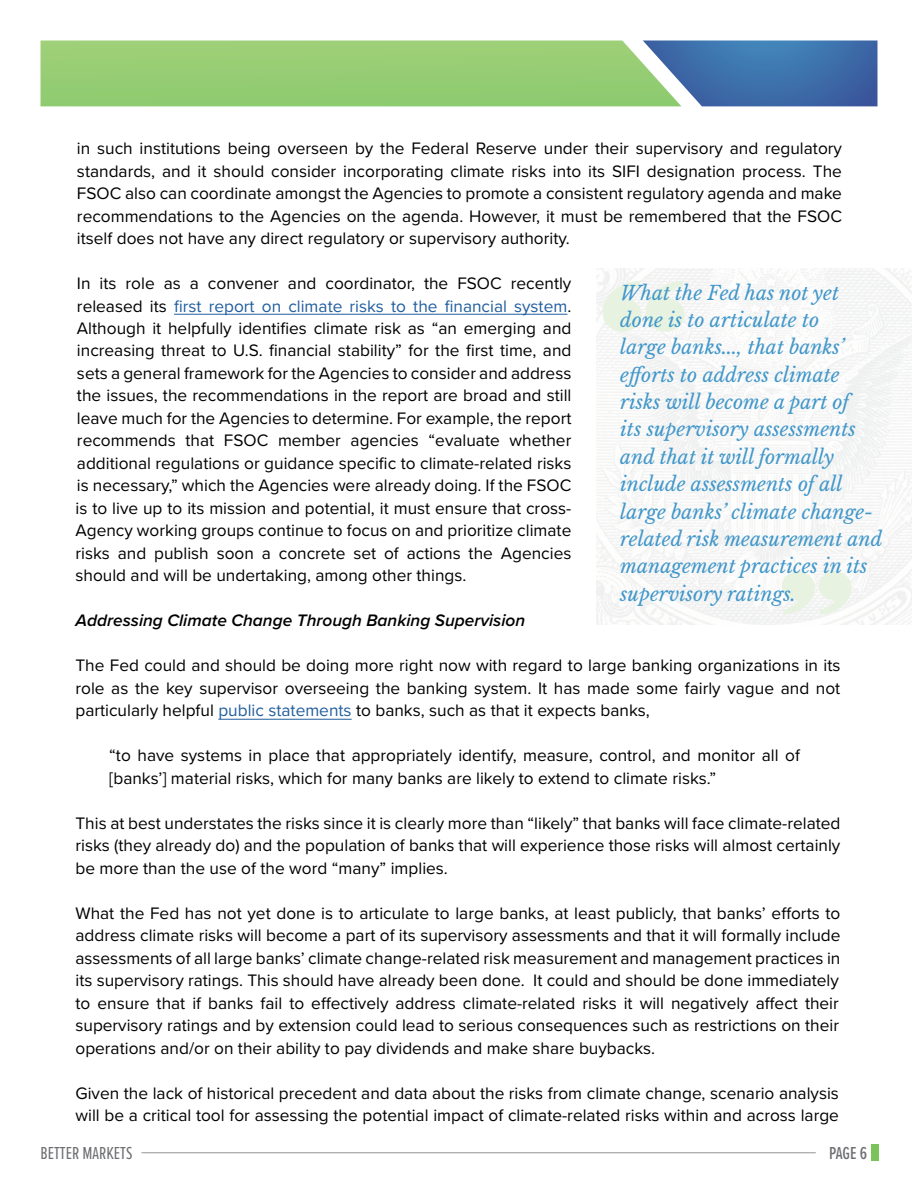
<style>
.page{position:relative;width:918px;height:1188px;background:#fff}
.page>*{position:absolute;margin:0;border:0;box-sizing:border-box;transform-origin:0 0}
.t1{font:italic 19.35px/27.3px "Libre Baskerville";color:#4297ca}
.t2{font:18px "Proxima Nova Ex Cn";color:#6d6e71}
.t3{font:500 18px "Proxima Nova Ex Cn";color:#6d6e71}
.t4{font:17.25px/22.5px "Proxima Nova";color:#000;text-align:justify}
.t5{font:italic 600 17.25px "Proxima Nova";color:#000}
.s1{color:#215e9e}
</style>
<div class="page">
<div style="left:871px;top:1144px;width:8px;height:17px;background:#7ac25a"></div>
<hr style="left:141px;top:1153px;width:675px;height:1px;background:#939598">
<hr style="left:174px;top:314px;width:393px;height:1px;background:#215e9e">
<hr style="left:218px;top:719px;width:134px;height:1px;background:#215e9e">
<svg style="left:40px;top:40px;width:838px;height:66px;background:#83b785"></svg>
<svg style="left:602px;top:281px;width:83px;height:51px"></svg>
<svg style="left:782px;top:571px;width:70px;height:44px"></svg>
<p class="t4" style="left:77px;top:136px;width:767px">in such institutions being overseen by the Federal Reserve under their supervisory and regulatory standards, and it should consider incorporating climate risks into its SIFI designation process. The FSOC also can coordinate amongst the Agencies to promote a consistent regulatory agenda and make recommendations to the Agencies on the agenda. However, it must be remembered that the FSOC itself does not have any direct regulatory or supervisory authority.</p>
<p class="t4" style="left:75px;top:271px;width:497px">In its role as a convener and coordinator, the FSOC recently released its <span class="s1">first report on climate risks to the financial system</span>.<br>Although it helpfully identifies climate risk as “an emerging and increasing threat to U.S. financial stability” for the first time, and sets a general framework for the Agencies to consider and address the issues, the recommendations in the report are broad and still leave much for the Agencies to determine. For example, the report recommends that FSOC member agencies “evaluate whether additional regulations or guidance specific to climate-related risks is necessary,” which the Agencies were already doing. If the FSOC is to live up to its mission and potential, it must ensure that cross-Agency working groups continue to focus on and prioritize climate risks and publish soon a concrete set of actions the Agencies should and will be undertaking, among other things.</p>
<p class="t5" style="left:75px;top:608px;width:451px">Addressing Climate Change Through Banking Supervision</p>
<p class="t4" style="left:75px;top:654px;width:766px">The Fed could and should be doing more right now with regard to large banking organizations in its role as the key supervisor overseeing the banking system. It has made some fairly vague and not particularly helpful <span class="s1">public statements</span> to banks, such as that it expects banks,</p>
<p class="t4" style="left:109px;top:744px;width:692px">“to have systems in place that appropriately identify, measure, control, and monitor all of [banks’] material risks, which for many banks are likely to extend to climate risks.”</p>
<p class="t4" style="left:75px;top:811px;width:767px">This at best understates the risks since it is clearly more than “likely” that banks will face climate-related risks (they already do) and the population of banks that will experience those risks will almost certainly be more than the use of the word “many” implies.</p>
<p class="t4" style="left:75px;top:901px;width:767px">What the Fed has not yet done is to articulate to large banks, at least publicly, that banks’ efforts to address climate risks will become a part of its supervisory assessments and that it will formally include assessments of all large banks’ climate change-related risk measurement and management practices in its supervisory ratings. This should have already been done. It could and should be done immediately to ensure that if banks fail to effectively address climate-related risks it will negatively affect their supervisory ratings and by extension could lead to serious consequences such as restrictions on their operations and/or on their ability to pay dividends and make share buybacks.</p>
<p class="t4" style="left:75px;top:1081px;width:765px">Given the lack of historical precedent and data about the risks from climate change, scenario analysis will be a critical tool for assessing the potential impact of climate-related risks within and across large</p>
<p class="t1" style="left:620px;top:279px;width:264px">What the Fed has not yet done is to articulate to<br>large banks..., that banks’ efforts to address climate risks will become a part of<br>its supervisory assessments and that it will formally include assessments of all large banks’ climate change&shy;related risk measurement and management practices in its supervisory ratings.</p>
<p class="t2" style="left:40px;top:1140px;width:93px">BETTER MARKETS</p>
<p class="t3" style="left:829px;top:1140px;width:40px">PAGE 6</p>
</div>
